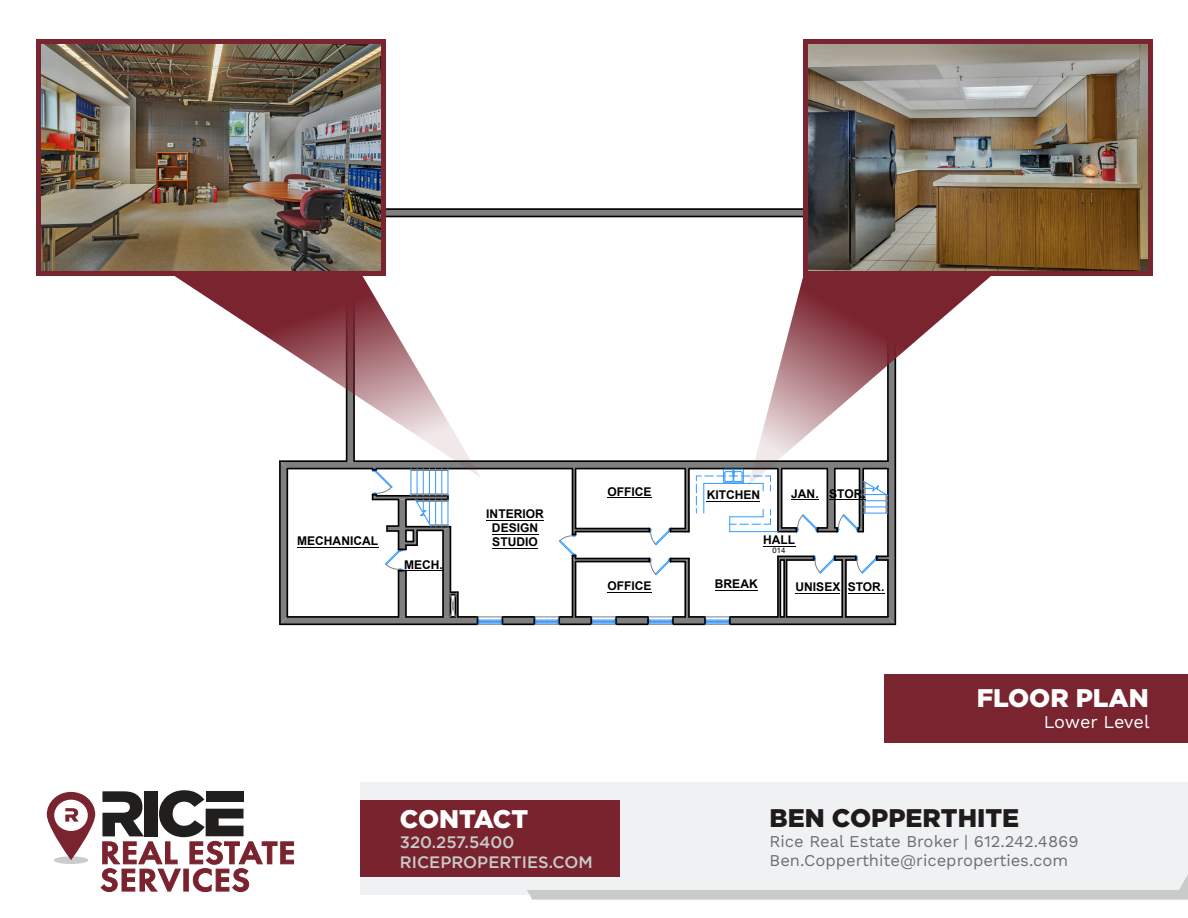
<style>
.page{position:relative;width:1188px;height:918px;background:#fff}
.page>*{position:absolute;margin:0;border:0;box-sizing:border-box;transform-origin:0 0}
.t1{font:900 25.5px "Gotham";color:#fff}
.t2{font:900 25.5px "Gotham";color:#1f1b1c}
.t3{font:18px "Work Sans";letter-spacing:-.015em;color:#fff}
.t4{font:16.5px/19.8px "Work Sans";color:#6c6f71}
.t5{font:500 16.5px/19.8px "Gotham";color:#c9cbcb}
.t6{font:700 12px/13.8px "Arial";color:#000;text-align:center}
.t7{font:7.8px "Helvetica";color:#000}
</style>
<div class="page">
<div style="left:360px;top:782px;width:828px;height:113px;background:#f0f1f2"></div>
<div style="left:360px;top:800px;width:260px;height:77px;background:#79232f"></div>
<svg style="left:527px;top:875px;width:661px;height:25px"></svg>
<svg style="left:47px;top:790px;width:247px;height:102px"></svg>
<div style="left:885px;top:675px;width:303px;height:68px;background:#7a242f"></div>
<hr style="left:347px;top:208px;width:548px;height:2px;background:#000">
<hr style="left:895px;top:209px;width:1px;height:415px;background:#000">
<hr style="left:279px;top:461px;width:2px;height:163px;background:#000">
<svg style="left:280px;top:209px;width:615px;height:416px"></svg>
<svg style="left:748px;top:270px;width:243px;height:216px"></svg>
<div style="left:803px;top:39px;width:350px;height:237px;background:#7a242f"></div>
<img style="left:809px;top:44px;width:339px;height:226px">
<svg style="left:174px;top:270px;width:307px;height:208px"></svg>
<div style="left:36px;top:39px;width:350px;height:237px;background:#7a242f"></div>
<img style="left:41px;top:44px;width:339px;height:226px">
<p class="t6" style="left:297px;top:534px;width:83px">MECHANICAL</p>
<p class="t6" style="left:404px;top:558px;width:40px">MECH.</p>
<p class="t6" style="left:486px;top:508px;width:59px">INTERIOR<br>DESIGN<br>STUDIO</p>
<p class="t6" style="left:607px;top:485px;width:46px">OFFICE</p>
<p class="t6" style="left:607px;top:579px;width:46px">OFFICE</p>
<h1 class="t1" style="left:400px;top:804px;width:130px">CONTACT</h1>
<h3 class="t5" style="left:400px;top:832px;width:194px">320.257.5400<br>RICEPROPERTIES.COM</h3>
<p class="t6" style="left:707px;top:489px;width:55px">KITCHEN</p>
<p class="t6" style="left:791px;top:487px;width:76px">JAN. STOR.</p>
<p class="t6" style="left:763px;top:534px;width:34px">HALL</p>
<p class="t7" style="left:773px;top:545px;width:14px">014</p>
<p class="t6" style="left:715px;top:577px;width:44px">BREAK</p>
<p class="t6" style="left:796px;top:580px;width:90px">UNISEX STOR.</p>
<h1 class="t1" style="left:977px;top:683px;width:174px">FLOOR PLAN</h1>
<h2 class="t3" style="left:1044px;top:711px;width:107px">Lower Level</h2>
<h1 class="t2" style="left:770px;top:803px;width:251px">BEN COPPERTHITE</h1>
<h3 class="t4" style="left:770px;top:832px;width:311px">Rice Real Estate Broker | 612.242.4869<br>Ben.Copperthite@riceproperties.com</h3>
</div>
